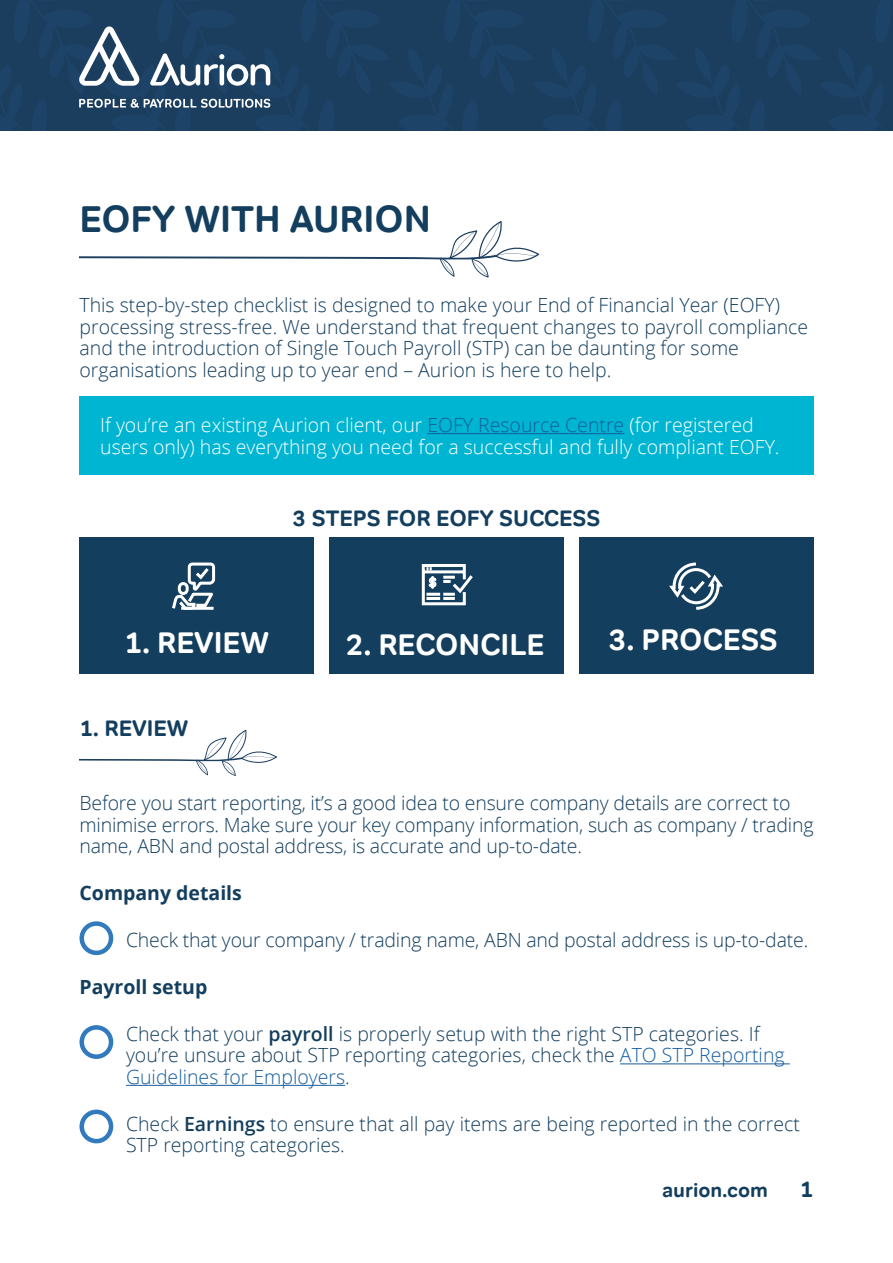
<style>
.page{position:relative;width:893px;height:1263px;background:#fff}
.page>*{position:absolute;margin:0;border:0;box-sizing:border-box;transform-origin:0 0}
.t1{font:700 37.5px "Tondo";color:#133e5e}
.t2{font:700 30px "Tondo";color:#fff}
.Subheading{font:700 22.5px "Tondo";color:#133e5e}
.Checklist_item{font:300 19.5px/21.5px "Open Sans";color:#133e5e}
.t3{font:300 19.5px/21.5px "Open Sans";color:#fff}
.t4{font:700 19.5px "Open Sans";color:#133e5e}
.t5{font:700 19.5px "Tondo";color:#133e5e}
.s1{color:#175d9e}
.s2{font-weight:600}
</style>
<div class="page">
<div style="left:329px;top:538px;width:235px;height:136px;background:#133e5e"></div>
<div style="left:579px;top:538px;width:234px;height:136px;background:#133e5e"></div>
<hr style="left:620px;top:1063px;width:170px;height:1px;background:#175d9e">
<hr style="left:126px;top:1085px;width:219px;height:1px;background:#175d9e">
<div style="left:79px;top:538px;width:235px;height:136px;background:#133e5e"></div>
<svg style="left:80px;top:221px;width:459px;height:56px"></svg>
<div style="left:79px;top:921px;width:34px;height:34px;border:4px solid #317abd;border-radius:50%"></div>
<div style="left:79px;top:1109px;width:34px;height:34px;border:4px solid #317abd;border-radius:50%"></div>
<div style="left:79px;top:1025px;width:34px;height:34px;border:4px solid #317abd;border-radius:50%"></div>
<div style="left:0;top:0;width:893px;height:130px;background:#1b3e5f"></div>
<svg style="left:150px;top:53px;width:120px;height:33px"></svg>
<svg style="left:79px;top:26px;width:61px;height:60px"></svg>
<svg style="left:79px;top:99px;width:191px;height:9px"></svg>
<svg style="left:80px;top:730px;width:197px;height:46px"></svg>
<div style="left:79px;top:396px;width:734px;height:79px;background:#00b5d1"></div>
<hr style="left:427px;top:433px;width:197px;height:1px;background:#175d9e">
<svg style="left:172px;top:562px;width:44px;height:48px"></svg>
<svg style="left:421px;top:564px;width:52px;height:42px"></svg>
<svg style="left:669px;top:562px;width:54px;height:48px"></svg>
<p class="t1" style="left:80px;top:195px;width:353px">EOFY WITH AURION</p>
<p class="Checklist_item" style="left:80px;top:294px;width:730px">This step-by-step checklist is designed to make your End of Financial Year (EOFY) processing stress-free. We understand that frequent changes to payroll compliance and the introduction of Single Touch Payroll (STP) can be daunting for some organisations leading up to year end – Aurion is here to help.</p>
<p class="t3" style="left:100px;top:414px;width:681px">If you’re an existing Aurion client, our <span class="s1">EOFY Resource Centre</span> (for registered users only) has everything you need for a successful and fully compliant EOFY.</p>
<p class="Subheading" style="left:293px;top:504px;width:309px">3 STEPS FOR EOFY SUCCESS</p>
<p class="t2" style="left:124px;top:624px;width:146px">1. REVIEW</p>
<p class="t2" style="left:345px;top:626px;width:200px">2. RECONCILE</p>
<p class="t2" style="left:608px;top:621px;width:171px">3. PROCESS</p>
<p class="Subheading" style="left:80px;top:714px;width:110px">1. REVIEW</p>
<p class="Checklist_item" style="left:80px;top:792px;width:735px">Before you start reporting, it’s a good idea to ensure company details are correct to minimise errors. Make sure your key company information, such as company / trading name, ABN and postal address, is accurate and up-to-date.</p>
<p class="t4" style="left:80px;top:879px;width:164px">Company details</p>
<p class="Checklist_item" style="left:126px;top:929px;width:684px">Check that your company / trading name, ABN and postal address is up-to-date.</p>
<p class="t4" style="left:80px;top:973px;width:129px">Payroll setup</p>
<p class="Checklist_item" style="left:126px;top:1023px;width:660px">Check that your <span class="s2">payroll</span> is properly setup with the right STP categories. If you’re unsure about STP reporting categories, check the <span class="s1">ATO STP Reporting<br>Guidelines for Employers</span>.</p>
<p class="Checklist_item" style="left:126px;top:1112px;width:675px">Check <span class="s2">Earnings</span> to ensure that all pay items are being reported in the correct<br>STP reporting categories.</p>
<p class="t5" style="left:662px;top:1178px;width:108px">aurion.com</p>
<p class="Subheading" style="left:800px;top:1175px;width:15px">1</p>
</div>
